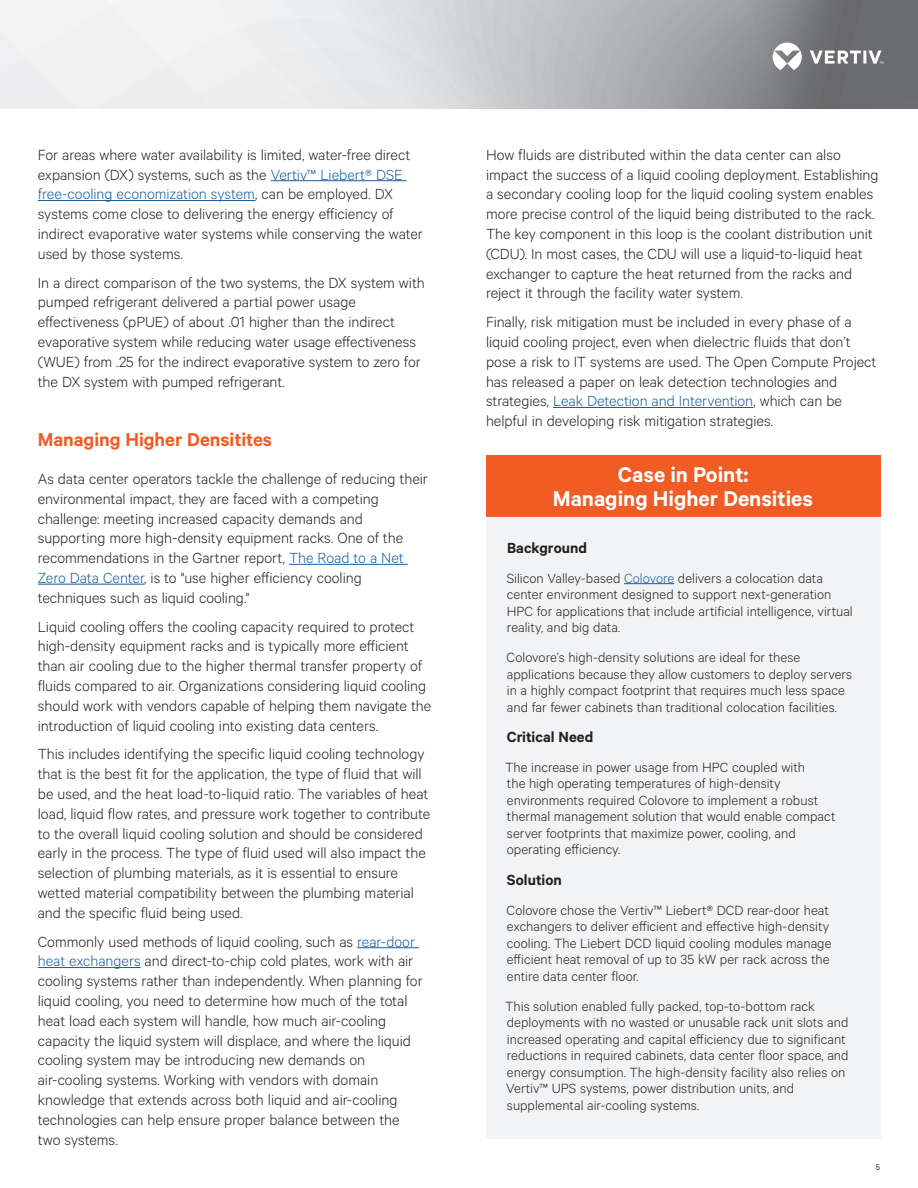
<style>
.page{position:relative;width:918px;height:1188px;background:#fff}
.page>*{position:absolute;margin:0;border:0;box-sizing:border-box;transform-origin:0 0}
.t1{font:600 24px/24px "Calibre";color:#fff;text-align:center}
.t2{font:600 21px "Calibre";letter-spacing:-.005em;color:#f15b24}
.t3{font:300 16.5px/19.8px "Calibre";color:#231f20}
.t4{font:600 16.5px "Calibre";color:#231f20}
.t5{font:300 15px/16.5px "Calibre";color:#231f20}
.t6{font:9px "Calibre";color:#231f20}
.s1{color:#175d9e}
</style>
<div class="page">
<svg style="left:0;top:0;width:918px;height:109px"></svg>
<svg style="left:773px;top:43px;width:111px;height:27px"></svg>
<div style="left:486px;top:516px;width:394px;height:623px;background:#f2f3f4"></div>
<hr style="left:624px;top:583px;width:50px;height:1px;background:#175d9e">
<div style="left:486px;top:455px;width:394px;height:62px;background:#f15b24"></div>
<hr style="left:289px;top:564px;width:119px;height:1px;background:#175d9e">
<hr style="left:38px;top:584px;width:106px;height:1px;background:#175d9e">
<hr style="left:357px;top:947px;width:62px;height:1px;background:#175d9e">
<hr style="left:38px;top:967px;width:103px;height:1px;background:#175d9e">
<hr style="left:271px;top:180px;width:136px;height:1px;background:#175d9e">
<hr style="left:38px;top:200px;width:217px;height:1px;background:#175d9e">
<hr style="left:553px;top:407px;width:200px;height:1px;background:#175d9e">
<p class="t3" style="left:38px;top:144px;width:387px">For areas where water availability is limited, water-free direct expansion (DX) systems, such as the <span class="s1">Vertiv™ Liebert® DSE free-cooling economization system</span>, can be employed. DX systems come close to delivering the energy efficiency of indirect evaporative water systems while conserving the water used by those systems.</p>
<p class="t3" style="left:38px;top:272px;width:388px">In a direct comparison of the two systems, the DX system with pumped refrigerant delivered a partial power usage effectiveness (pPUE) of about .01 higher than the indirect evaporative system while reducing water usage effectiveness (WUE) from .25 for the indirect evaporative system to zero for the DX system with pumped refrigerant.</p>
<p class="t2" style="left:38px;top:427px;width:236px">Managing Higher Densitites</p>
<p class="t3" style="left:38px;top:468px;width:392px">As data center operators tackle the challenge of reducing their environmental impact, they are faced with a competing challenge: meeting increased capacity demands and supporting more high-density equipment racks. One of the recommendations in the Gartner report, <span class="s1">The Road to a Net Zero Data Center</span>, is to "use higher efficiency cooling techniques such as liquid cooling."</p>
<p class="t3" style="left:38px;top:616px;width:395px">Liquid cooling offers the cooling capacity required to protect high-density equipment racks and is typically more efficient than air cooling due to the higher thermal transfer property of fluids compared to air. Organizations considering liquid cooling should work with vendors capable of helping them navigate the introduction of liquid cooling into existing data centers.</p>
<p class="t3" style="left:38px;top:744px;width:394px">This includes identifying the specific liquid cooling technology that is the best fit for the application, the type of fluid that will be used, and the heat load-to-liquid ratio. The variables of heat load, liquid flow rates, and pressure work together to contribute to the overall liquid cooling solution and should be considered early in the process. The type of fluid used will also impact the selection of plumbing materials, as it is essential to ensure wetted material compatibility between the plumbing material and the specific fluid being used.</p>
<p class="t3" style="left:38px;top:931px;width:386px">Commonly used methods of liquid cooling, such as <span class="s1">rear-door heat exchangers</span> and direct-to-chip cold plates, work with air cooling systems rather than independently. When planning for liquid cooling, you need to determine how much of the total heat load each system will handle, how much air-cooling capacity the liquid system will displace, and where the liquid cooling system may be introducing new demands on air-cooling systems. Working with vendors with domain knowledge that extends across both liquid and air-cooling technologies can help ensure proper balance between the two systems.</p>
<p class="t3" style="left:486px;top:144px;width:394px">How fluids are distributed within the data center can also impact the success of a liquid cooling deployment. Establishing a secondary cooling loop for the liquid cooling system enables more precise control of the liquid being distributed to the rack.<br>The key component in this loop is the coolant distribution unit (CDU). In most cases, the CDU will use a liquid-to-liquid heat exchanger to capture the heat returned from the racks and reject it through the facility water system.</p>
<p class="t3" style="left:486px;top:311px;width:392px">Finally, risk mitigation must be included in every phase of a liquid cooling project, even when dielectric fluids that don’t pose a risk to IT systems are used. The Open Compute Project has released a paper on leak detection technologies and strategies, <span class="s1">Leak Detection and Intervention</span>, which can be helpful in developing risk mitigation strategies.</p>
<h1 class="t1" style="left:553px;top:462px;width:262px">Case in Point:<br>Managing Higher Densities</h1>
<p class="t4" style="left:507px;top:538px;width:81px">Background</p>
<p class="t5" style="left:507px;top:569px;width:348px">Silicon Valley-based <span class="s1">Colovore</span> delivers a colocation data center environment designed to support next-generation HPC for applications that include artificial intelligence, virtual reality, and big data.</p>
<p class="t5" style="left:507px;top:649px;width:347px">Colovore’s high-density solutions are ideal for these applications because they allow customers to deploy servers in a highly compact footprint that requires much less space and far fewer cabinets than traditional colocation facilities.</p>
<p class="t4" style="left:507px;top:727px;width:88px">Critical Need</p>
<p class="t5" style="left:505px;top:758px;width:332px">The increase in power usage from HPC coupled with<br>the high operating temperatures of high-density environments required Colovore to implement a robust thermal management solution that would enable compact server footprints that maximize power, cooling, and operating efficiency.</p>
<p class="t4" style="left:507px;top:870px;width:56px">Solution</p>
<p class="t5" style="left:507px;top:901px;width:326px">Colovore chose the Vertiv™ Liebert® DCD rear-door heat exchangers to deliver efficient and effective high-density cooling. The Liebert DCD liquid cooling modules manage efficient heat removal of up to 35 kW per rack across the entire data center floor.</p>
<p class="t5" style="left:505px;top:997px;width:345px">This solution enabled fully packed, top-to-bottom rack deployments with no wasted or unusable rack unit slots and increased operating and capital efficiency due to significant reductions in required cabinets, data center floor space, and energy consumption. The high-density facility also relies on Vertiv™ UPS systems, power distribution units, and supplemental air-cooling systems.</p>
<p class="t6" style="left:876px;top:1162px;width:6px">5</p>
</div>
